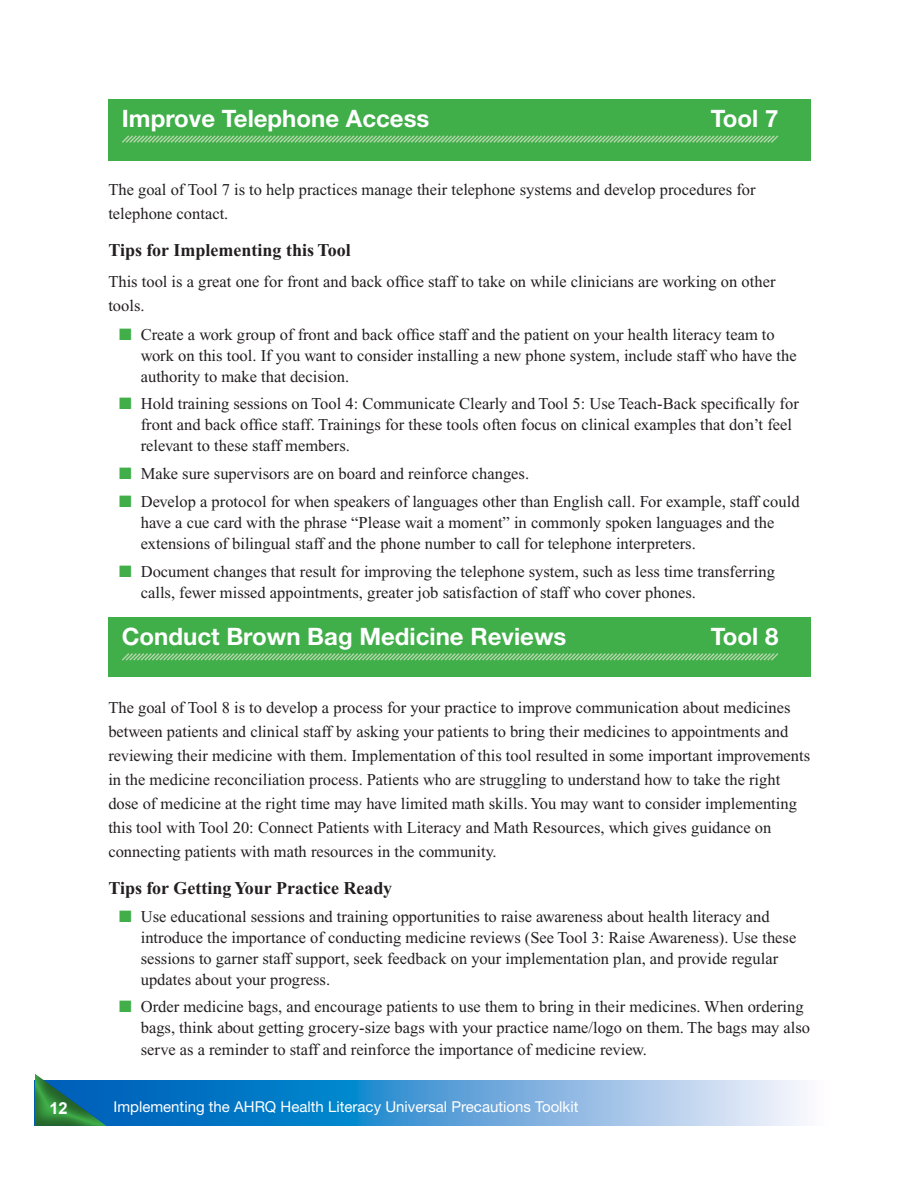
<style>
.page{position:relative;width:920px;height:1189px;background:#fff}
.page>*{position:absolute;margin:0;border:0;box-sizing:border-box;transform-origin:0 0}
.Tool_head{font:700 24px "Helvetica Neue";color:#fff}
.Head_2{font:700 18px "Times New Roman";color:#231f20}
.Body{font:16.5px/21px "Times New Roman";color:#231f20}
.t1{font:700 16.5px "Arial";color:#fff}
.t2{font:15px "Helvetica Neue";color:#fff}
.s1{color:#40ae49}
</style>
<div class="page">
<svg style="left:107px;top:1080px;width:695px;height:45px;background:#5ca3d8"></svg>
<div style="left:33px;top:1071px;width:74px;height:56px;background:#231f20;opacity:.5"></div>
<div style="left:108px;top:617px;width:702px;height:60px;background:#40ae49"></div>
<div style="left:108px;top:100px;width:702px;height:61px;background:#40ae49"></div>
<svg style="left:122px;top:135px;width:657px;height:8px"></svg>
<svg style="left:122px;top:653px;width:657px;height:8px"></svg>
<p class="Tool_head" style="left:122px;top:104px;width:309px">Improve Telephone Access</p>
<p class="Tool_head" style="left:711px;top:104px;width:69px">Tool 7</p>
<p class="Body" style="left:108px;top:178px;width:648px;line-height:24px">The goal of Tool 7 is to help practices manage their telephone systems and develop procedures for telephone contact.</p>
<p class="Head_2" style="left:108px;top:240px;width:244px">Tips for Implementing this Tool</p>
<p class="Body" style="left:108px;top:269px;width:668px;line-height:24px">This tool is a great one for front and back office staff to take on while clinicians are working on other tools.</p>
<p class="Body" style="left:141px;top:323px;width:657px;text-indent:-22px"><span class="s1">■</span> Create a work group of front and back office staff and the patient on your health literacy team to work on this tool. If you want to consider installing a new phone system, include staff who have the authority to make that decision.</p>
<p class="Body" style="left:141px;top:393px;width:659px;text-indent:-22px"><span class="s1">■</span> Hold training sessions on Tool 4: Communicate Clearly and Tool 5: Use Teach-Back specifically for front and back office staff. Trainings for these tools often focus on clinical examples that don’t feel relevant to these staff members.</p>
<p class="Body" style="left:119px;top:463px;width:411px"><span class="s1">■</span> Make sure supervisors are on board and reinforce changes.</p>
<p class="Body" style="left:141px;top:491px;width:660px;text-indent:-22px"><span class="s1">■</span> Develop a protocol for when speakers of languages other than English call. For example, staff could have a cue card with the phrase “Please wait a moment” in commonly spoken languages and the extensions of bilingual staff and the phone number to call for telephone interpreters.</p>
<p class="Body" style="left:141px;top:560px;width:635px;text-indent:-22px"><span class="s1">■</span> Document changes that result for improving the telephone system, such as less time transferring calls, fewer missed appointments, greater job satisfaction of staff who cover phones.</p>
<p class="Tool_head" style="left:122px;top:621px;width:446px">Conduct Brown Bag Medicine Reviews</p>
<p class="Tool_head" style="left:711px;top:621px;width:69px">Tool 8</p>
<p class="Body" style="left:108px;top:695px;width:703px;line-height:24px">The goal of Tool 8 is to develop a process for your practice to improve communication about medicines between patients and clinical staff by asking your patients to bring their medicines to appointments and reviewing their medicine with them. Implementation of this tool resulted in some important improvements in the medicine reconciliation process. Patients who are struggling to understand how to take the right dose of medicine at the right time may have limited math skills. You may want to consider implementing this tool with Tool 20: Connect Patients with Literacy and Math Resources, which gives guidance on connecting patients with math resources in the community.</p>
<p class="Head_2" style="left:108px;top:878px;width:285px">Tips for Getting Your Practice Ready</p>
<p class="Body" style="left:141px;top:906px;width:657px;text-indent:-22px"><span class="s1">■</span> Use educational sessions and training opportunities to raise awareness about health literacy and introduce the importance of conducting medicine reviews (See Tool 3: Raise Awareness). Use these sessions to garner staff support, seek feedback on your implementation plan, and provide regular updates about your progress.</p>
<p class="Body" style="left:141px;top:996px;width:670px;text-indent:-22px"><span class="s1">■</span> Order medicine bags, and encourage patients to use them to bring in their medicines. When ordering bags, think about getting grocery-size bags with your practice name/logo on them. The bags may also serve as a reminder to staff and reinforce the importance of medicine review.</p>
<p class="t1" style="left:49px;top:1099px;width:20px">12</p>
<p class="t2" style="left:113px;top:1097px;width:466px">Implementing the AHRQ Health Literacy Universal Precautions Toolkit</p>
</div>
